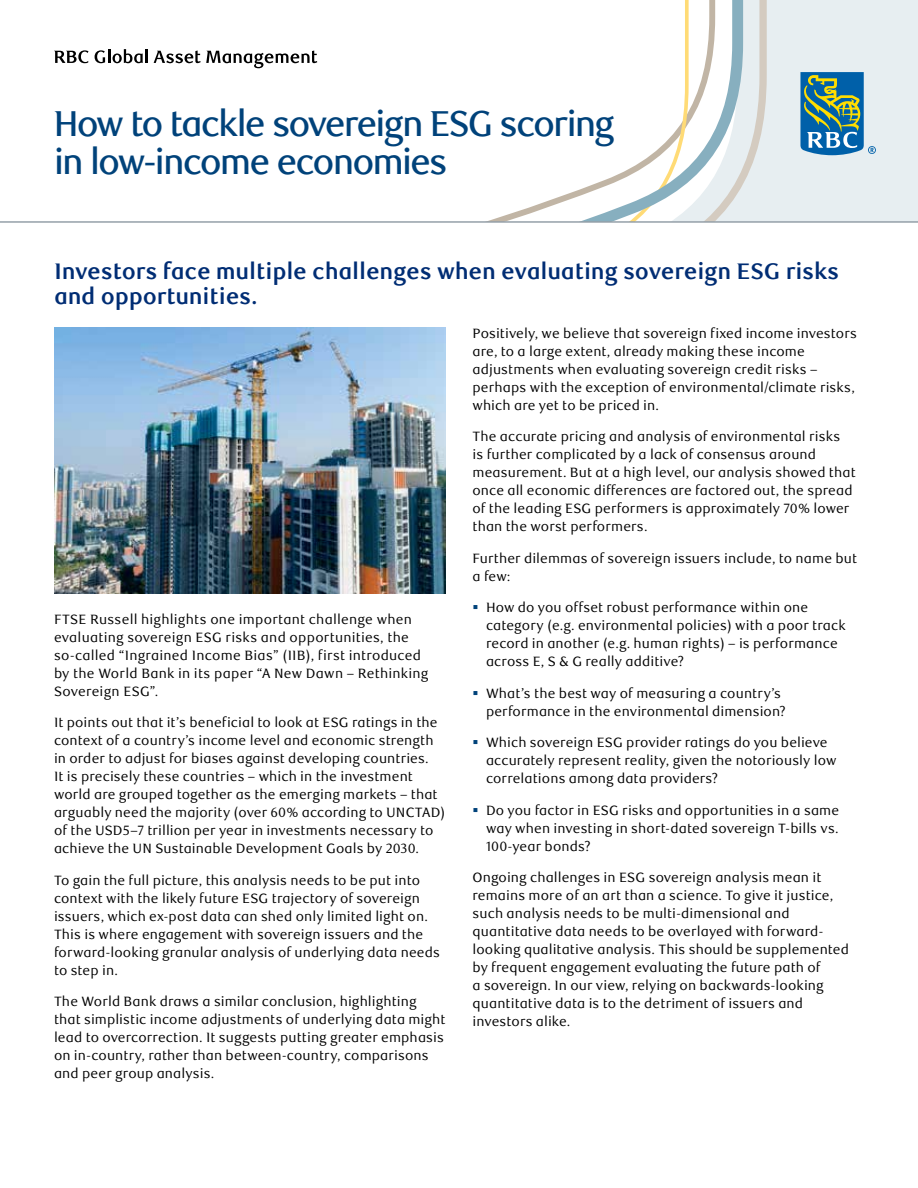
<style>
.page{position:relative;width:918px;height:1188px;background:#fff}
.page>*{position:absolute;margin:0;border:0;box-sizing:border-box;transform-origin:0 0}
.t1{font:500 36px/37.5px "RBC Display";letter-spacing:-.04em;color:#00427a}
.t2{font:700 22.5px/25.5px "RBC Text";letter-spacing:-.01em;color:#002d74}
.t3{font:13.5px/18px "RBC Text";letter-spacing:.01em;color:#000}
.s1{color:#00427a}
</style>
<div class="page">
<img style="left:54px;top:328px;width:392px;height:266px">
<div style="left:0;top:0;width:918px;height:221px;background:#e7eef1"></div>
<svg style="left:743px;top:0;width:24px;height:184px"></svg>
<div style="left:0;top:0;width:743px;height:221px;background:#fff"></div>
<svg style="left:800px;top:72px;width:76px;height:83px"></svg>
<hr style="left:0;top:221px;width:918px;height:2px;background:#95a0a9">
<svg style="left:54px;top:50px;width:34px;height:13px"></svg>
<svg style="left:95px;top:49px;width:48px;height:14px"></svg>
<hr style="left:145px;top:49px;width:3px;height:14px;background:#000">
<svg style="left:154px;top:51px;width:163px;height:17px;background:#b8b8b8"></svg>
<h1 class="t1" style="left:54px;top:106px;width:562px">How to tackle sovereign ESG scoring in low-income economies</h1>
<h2 class="t2" style="left:54px;top:259px;width:787px">Investors face multiple challenges when evaluating sovereign ESG risks and opportunities.</h2>
<p class="t3" style="left:54px;top:611px;width:376px">FTSE Russell highlights one important challenge when evaluating sovereign ESG risks and opportunities, the so-called “Ingrained Income Bias” (IIB), first introduced by the World Bank in its paper “A New Dawn – Rethinking Sovereign ESG”.</p>
<p class="t3" style="left:54px;top:714px;width:393px">It points out that it’s beneficial to look at ESG ratings in the context of a country’s income level and economic strength in order to adjust for biases against developing countries.<br>It is precisely these countries – which in the investment world are grouped together as the emerging markets – that arguably need the majority (over 60% according to UNCTAD) of the USD5–7 trillion per year in investments necessary to achieve the UN Sustainable Development Goals by 2030.</p>
<p class="t3" style="left:54px;top:872px;width:388px">To gain the full picture, this analysis needs to be put into context with the likely future ESG trajectory of sovereign issuers, which ex-post data can shed only limited light on.<br>This is where engagement with sovereign issuers and the forward-looking granular analysis of underlying data needs to step in.</p>
<p class="t3" style="left:54px;top:993px;width:393px">The World Bank draws a similar conclusion, highlighting that simplistic income adjustments of underlying data might lead to overcorrection. It suggests putting greater emphasis on in-country, rather than between-country, comparisons and peer group analysis.</p>
<p class="t3" style="left:472px;top:325px;width:386px">Positively, we believe that sovereign fixed income investors are, to a large extent, already making these income adjustments when evaluating sovereign credit risks – perhaps with the exception of environmental/climate risks, which are yet to be priced in.</p>
<p class="t3" style="left:472px;top:428px;width:385px">The accurate pricing and analysis of environmental risks<br>is further complicated by a lack of consensus around measurement. But at a high level, our analysis showed that once all economic differences are factored out, the spread of the leading ESG performers is approximately 70% lower than the worst performers.</p>
<p class="t3" style="left:472px;top:550px;width:386px">Further dilemmas of sovereign issuers include, to name but a few:</p>
<p class="t3" style="left:486px;top:599px;width:361px;text-indent:-14px"><span class="s1">▪</span> How do you offset robust performance within one category (e.g. environmental policies) with a poor track record in another (e.g. human rights) – is performance across E, S &amp; G really additive?</p>
<p class="t3" style="left:486px;top:685px;width:302px;text-indent:-14px"><span class="s1">▪</span> What’s the best way of measuring a country’s performance in the environmental dimension?</p>
<p class="t3" style="left:486px;top:734px;width:352px;text-indent:-14px"><span class="s1">▪</span> Which sovereign ESG provider ratings do you believe accurately represent reality, given the notoriously low correlations among data providers?</p>
<p class="t3" style="left:486px;top:801px;width:355px;text-align:justify;text-indent:-14px"><span class="s1">▪</span> Do you factor in ESG risks and opportunities in a same way when investing in short-dated sovereign T-bills vs.<br>100-year bonds?</p>
<p class="t3" style="left:472px;top:869px;width:378px">Ongoing challenges in ESG sovereign analysis mean it remains more of an art than a science. To give it justice, such analysis needs to be multi-dimensional and quantitative data needs to be overlayed with forward&shy;looking qualitative analysis. This should be supplemented by frequent engagement evaluating the future path of<br>a sovereign. In our view, relying on backwards-looking quantitative data is to the detriment of issuers and investors alike.</p>
</div>
